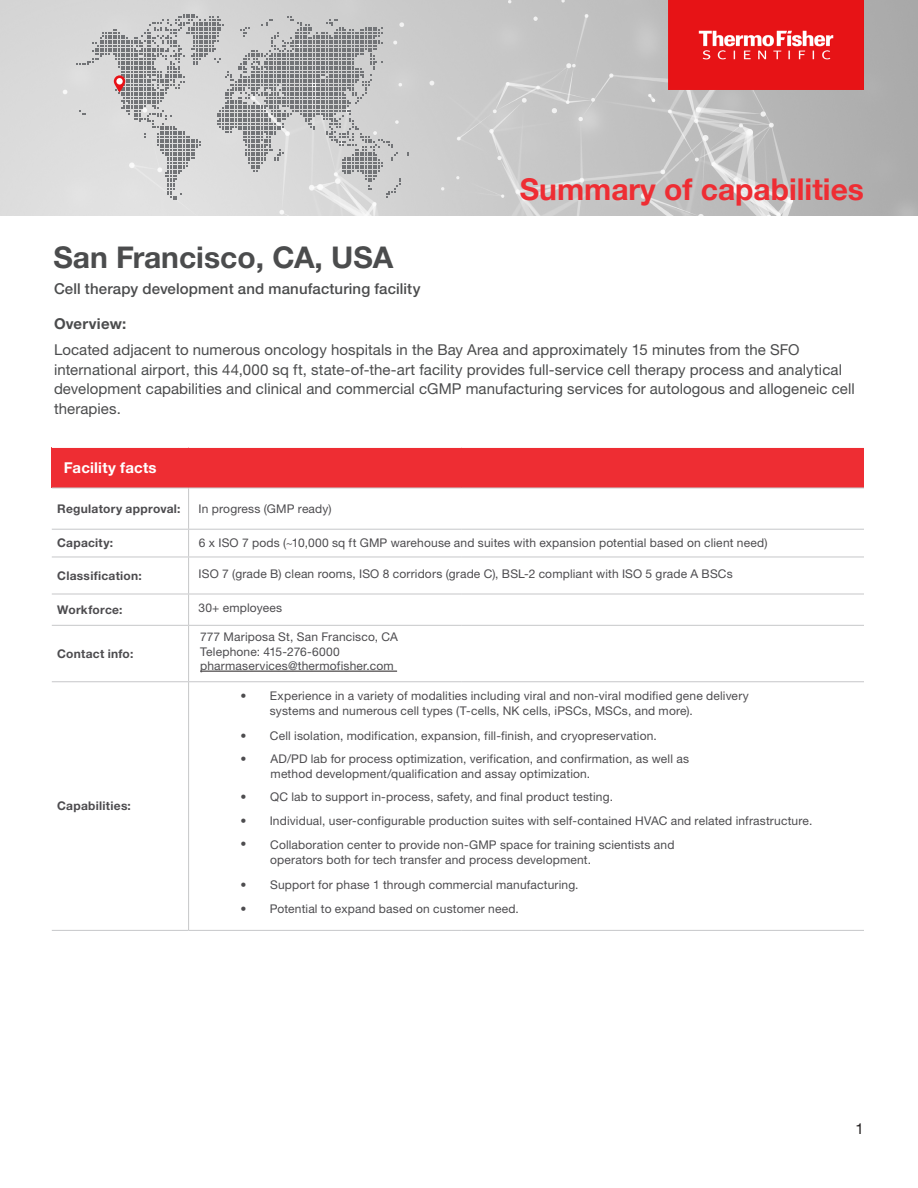
<style>
.page{position:relative;width:918px;height:1188px;background:#fff}
.page>*{position:absolute;margin:0;border:0;box-sizing:border-box;transform-origin:0 0}
.t1{font:700 30px "Helvetica Neue";color:#ee2d33}
.PATH_Site_Header{font:700 30px "Helvetica Neue LTW1 G";color:#4b4c4d}
.PATH_Site_Subhead{font:15px/19.5px "Helvetica Neue LTW1 G";letter-spacing:.005em;color:#4b4c4d}
.PATH_Site_Subhead-2{font:500 15px "Helvetica Neue LTW1 G";letter-spacing:.01em;color:#4b4c4d}
.PATH_Site_Subhead-3{font:700 15px "Helvetica Neue LTW1 G";letter-spacing:.015em;color:#fff}
.PATH_Site_Subhead-4{font:700 15px "Helvetica Neue LTW1 G";letter-spacing:.015em;color:#4b4c4d}
.t2{font:15px "Helvetica Neue LTW1 G";color:#231f20}
.PATH_Site_Bullets{font:12px/15px "Helvetica Neue LTW1 G";letter-spacing:.015em;color:#4d4c4f}
.PATH_Site_Body{font:12px "Helvetica Neue LTW1 G";letter-spacing:.015em;color:#4d4c4f}
.PATH_Site_Chart_Body{font:12px "Helvetica Neue LTW1 G";letter-spacing:.015em;color:#4d4c4f}
.PATH_Site_Body-2{font:700 12px "Helvetica Neue LTW1 G";letter-spacing:.02em;color:#4d4c4f}
.PATH_Site_Body-3{font:12px "Helvetica Neue LT Std";letter-spacing:.015em;color:#4d4c4f}
</style>
<div class="page">
<svg style="left:526px;top:0;width:392px;height:216px;background:#bdbdbd"></svg>
<img style="left:0;top:0;width:526px;height:216px">
<svg style="left:77px;top:14px;width:324px;height:186px;background:#c3c3c4"></svg>
<div style="left:116px;top:78px;width:7px;height:7px;background:#fff;border-radius:50%"></div>
<img style="left:669px;top:0;width:195px;height:90px">
<div style="left:52px;top:447px;width:812px;height:41px;background:#ee2d33"></div>
<hr style="left:188px;top:488px;width:1px;height:41px;background:#c6c7c9">
<hr style="left:52px;top:529px;width:137px;height:1px;background:#c6c7c9">
<hr style="left:189px;top:529px;width:272px;height:1px;background:#c6c7c9">
<svg style="left:188px;top:530px;width:1px;height:27px"></svg>
<hr style="left:461px;top:529px;width:403px;height:1px;background:#c6c7c9">
<hr style="left:52px;top:557px;width:137px;height:1px;background:#c6c7c9">
<hr style="left:189px;top:557px;width:272px;height:1px;background:#c6c7c9">
<hr style="left:188px;top:557px;width:1px;height:37px;background:#c6c7c9">
<hr style="left:461px;top:557px;width:403px;height:1px;background:#c6c7c9">
<hr style="left:52px;top:594px;width:137px;height:1px;background:#c6c7c9">
<hr style="left:189px;top:594px;width:272px;height:1px;background:#c6c7c9">
<hr style="left:188px;top:594px;width:1px;height:31px;background:#c6c7c9">
<hr style="left:461px;top:594px;width:403px;height:1px;background:#c6c7c9">
<hr style="left:52px;top:625px;width:137px;height:1px;background:#c6c7c9">
<hr style="left:189px;top:625px;width:272px;height:1px;background:#c6c7c9">
<hr style="left:188px;top:626px;width:1px;height:55px;background:#c6c7c9">
<hr style="left:461px;top:625px;width:403px;height:1px;background:#c6c7c9">
<hr style="left:52px;top:681px;width:137px;height:1px;background:#c6c7c9">
<hr style="left:189px;top:681px;width:272px;height:1px;background:#c6c7c9">
<hr style="left:188px;top:682px;width:1px;height:248px;background:#c6c7c9">
<hr style="left:461px;top:681px;width:403px;height:1px;background:#c6c7c9">
<hr style="left:52px;top:930px;width:137px;height:1px;background:#c6c7c9">
<hr style="left:189px;top:930px;width:272px;height:1px;background:#c6c7c9">
<hr style="left:461px;top:930px;width:403px;height:1px;background:#c6c7c9">
<hr style="left:52px;top:447px;width:137px;height:1px;background:#fff">
<hr style="left:189px;top:447px;width:272px;height:1px;background:#fff">
<hr style="left:461px;top:447px;width:403px;height:1px;background:#fff">
<hr style="left:52px;top:488px;width:137px;height:1px;background:#c6c7c9">
<hr style="left:189px;top:488px;width:272px;height:1px;background:#c6c7c9">
<hr style="left:461px;top:488px;width:403px;height:1px;background:#c6c7c9">
<hr style="left:200px;top:671px;width:197px;height:1px;background:#231f20">
<p class="PATH_Site_Header" style="left:53px;top:239px;width:342px">San Francisco, CA, USA</p>
<p class="PATH_Site_Subhead-2" style="left:54px;top:279px;width:368px">Cell therapy development and manufacturing facility</p>
<h1 class="t1" style="left:520px;top:166px;width:346px">Summary of capabilities</h1>
<p class="PATH_Site_Subhead-4" style="left:54px;top:315px;width:74px">Overview:</p>
<p class="PATH_Site_Subhead" style="left:54px;top:340px;width:802px">Located adjacent to numerous oncology hospitals in the Bay Area and approximately 15 minutes from the SFO international airport, this 44,000 sq ft, state-of-the-art facility provides full-service cell therapy process and analytical development capabilities and clinical and commercial cGMP manufacturing services for autologous and allogeneic cell therapies.</p>
<p class="PATH_Site_Subhead-3" style="left:64px;top:458px;width:94px">Facility facts</p>
<p class="PATH_Site_Body-2" style="left:57px;top:501px;width:125px">Regulatory approval:</p>
<p class="PATH_Site_Body-2" style="left:57px;top:536px;width:58px">Capacity:</p>
<p class="PATH_Site_Body-2" style="left:57px;top:568px;width:86px">Classification:</p>
<p class="PATH_Site_Body-2" style="left:57px;top:602px;width:67px">Workforce:</p>
<p class="PATH_Site_Body-2" style="left:57px;top:646px;width:78px">Contact info:</p>
<p class="PATH_Site_Body-2" style="left:57px;top:799px;width:75px">Capabilities:</p>
<p class="PATH_Site_Body" style="left:199px;top:501px;width:135px">In progress (GMP ready)</p>
<p class="PATH_Site_Body" style="left:199px;top:536px;width:570px">6 x ISO 7 pods (~10,000 sq ft GMP warehouse and suites with expansion potential based on client need)</p>
<p class="PATH_Site_Body" style="left:199px;top:567px;width:536px">ISO 7 (grade B) clean rooms, ISO 8 corridors (grade C), BSL-2 compliant with ISO 5 grade A BSCs</p>
<p class="PATH_Site_Body-3" style="left:199px;top:600px;width:85px">30+ employees</p>
<p class="PATH_Site_Body-3" style="left:200px;top:630px;width:199px">777 Mariposa St, San Francisco, CA</p>
<p class="PATH_Site_Body-3" style="left:200px;top:644px;width:141px">Telephone: 415-276-6000</p>
<p class="PATH_Site_Body" style="left:200px;top:658px;width:195px">pharmaservices@thermofisher.com</p>
<p class="PATH_Site_Chart_Body" style="left:241px;top:688px;width:7px">•</p>
<p class="PATH_Site_Chart_Body" style="left:241px;top:728px;width:7px">•</p>
<p class="PATH_Site_Chart_Body" style="left:241px;top:751px;width:7px">•</p>
<p class="PATH_Site_Chart_Body" style="left:241px;top:790px;width:7px">•</p>
<p class="PATH_Site_Chart_Body" style="left:241px;top:814px;width:7px">•</p>
<p class="PATH_Site_Chart_Body" style="left:241px;top:837px;width:7px">•</p>
<p class="PATH_Site_Chart_Body" style="left:241px;top:877px;width:7px">•</p>
<p class="PATH_Site_Chart_Body" style="left:241px;top:902px;width:7px">•</p>
<p class="PATH_Site_Bullets" style="left:270px;top:688px;width:480px">Experience in a variety of modalities including viral and non-viral modified gene delivery systems and numerous cell types (T-cells, NK cells, iPSCs, MSCs, and more).</p>
<p class="PATH_Site_Bullets" style="left:270px;top:728px;width:388px">Cell isolation, modification, expansion, fill-finish, and cryopreservation.</p>
<p class="PATH_Site_Bullets" style="left:271px;top:751px;width:420px">AD/PD lab for process optimization, verification, and confirmation, as well as method development/qualification and assay optimization.</p>
<p class="PATH_Site_Bullets" style="left:270px;top:789px;width:344px">QC lab to support in-process, safety, and final product testing.</p>
<p class="PATH_Site_Bullets" style="left:270px;top:813px;width:544px">Individual, user-configurable production suites with self-contained HVAC and related infrastructure.</p>
<p class="PATH_Site_Bullets" style="left:270px;top:837px;width:406px">Collaboration center to provide non-GMP space for training scientists and operators both for tech transfer and process development.</p>
<p class="PATH_Site_Chart_Body" style="left:270px;top:877px;width:310px">Support for phase 1 through commercial manufacturing.</p>
<p class="PATH_Site_Chart_Body" style="left:270px;top:902px;width:251px">Potential to expand based on customer need.</p>
<p class="t2" style="left:856px;top:1119px;width:10px">1</p>
</div>
